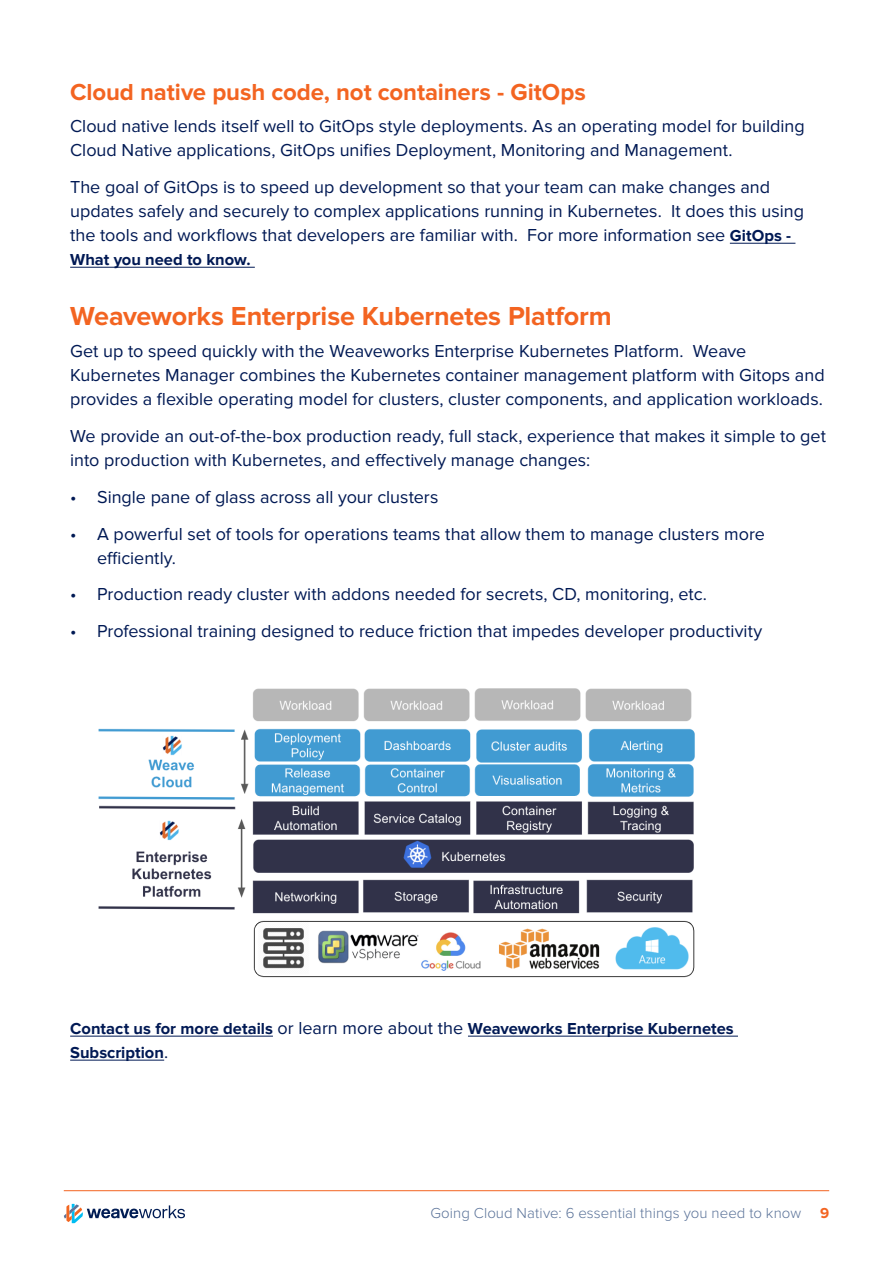
<style>
.page{position:relative;width:893px;height:1263px;background:#fff}
.page>*{position:absolute;margin:0;border:0;box-sizing:border-box;transform-origin:0 0}
.Section_heading{font:700 27px "Proxima Nova";letter-spacing:-.005em;color:#f36421}
.Sub-heading{font:700 24px "Proxima Nova";letter-spacing:-.005em;color:#f36421}
.body_copy{font:18px/24px "Proxima Nova";color:#001954}
.body_copy-2{font:700 16.5px/24px "Proxima Nova";color:#001954}
.t1{font:300 15px "Proxima Nova";letter-spacing:.005em;color:#5b7399}
.t2{font:700 15px "Proxima Nova";color:#f36421}
.s1{font-weight:700;font-size:16.5px}
.s2{font-weight:400;font-size:18px}
</style>
<div class="page">
<svg style="left:64px;top:1204px;width:121px;height:19px"></svg>
<hr style="left:64px;top:1190px;width:765px;height:1px;background:#f36421">
<hr style="left:730px;top:243px;width:65px;height:1px;background:#001954">
<hr style="left:70px;top:267px;width:185px;height:1px;background:#001954">
<hr style="left:70px;top:1036px;width:203px;height:1px;background:#001954">
<hr style="left:468px;top:1036px;width:270px;height:1px;background:#001954">
<hr style="left:70px;top:1060px;width:94px;height:1px;background:#001954">
<img style="left:98px;top:688px;width:597px;height:290px">
<p class="Sub-heading" style="left:70px;top:78px;width:517px">Cloud native push code, not containers - GitOps</p>
<p class="body_copy" style="left:70px;top:115px;width:736px">Cloud native lends itself well to GitOps style deployments. As an operating model for building<br>Cloud Native applications, GitOps unifies Deployment, Monitoring and Management.</p>
<p class="body_copy" style="left:70px;top:175px;width:735px">The goal of GitOps is to speed up development so that your team can make changes and updates safely and securely to complex applications running in Kubernetes. It does this using the tools and workflows that developers are familiar with. For more information see <span class="s1">GitOps -</span></p>
<p class="body_copy-2" style="left:70px;top:248px;width:182px">What you need to know.</p>
<p class="Section_heading" style="left:70px;top:300px;width:543px">Weaveworks Enterprise Kubernetes Platform</p>
<p class="body_copy" style="left:70px;top:340px;width:756px">Get up to speed quickly with the Weaveworks Enterprise Kubernetes Platform. Weave<br>Kubernetes Manager combines the Kubernetes container management platform with Gitops and provides a flexible operating model for clusters, cluster components, and application workloads.</p>
<p class="body_copy" style="left:70px;top:424px;width:757px">We provide an out-of-the-box production ready, full stack, experience that makes it simple to get into production with Kubernetes, and effectively manage changes:</p>
<p class="body_copy" style="left:70px;top:485px;width:370px">• Single pane of glass across all your clusters</p>
<p class="body_copy" style="left:97px;top:522px;width:669px;text-indent:-27px">• A powerful set of tools for operations teams that allow them to manage clusters more efficiently.</p>
<p class="body_copy" style="left:70px;top:583px;width:638px">• Production ready cluster with addons needed for secrets, CD, monitoring, etc.</p>
<p class="body_copy" style="left:70px;top:619px;width:694px">• Professional training designed to reduce friction that impedes developer productivity</p>
<p class="body_copy-2" style="left:70px;top:1017px;width:665px">Contact us for more details <span class="s2">or learn more about the</span> Weaveworks Enterprise Kubernetes<br>Subscription<span class="s2">.</span></p>
<p class="t1" style="left:430px;top:1205px;width:372px">Going Cloud Native: 6 essential things you need to know</p>
<p class="t2" style="left:820px;top:1204px;width:11px">9</p>
</div>
